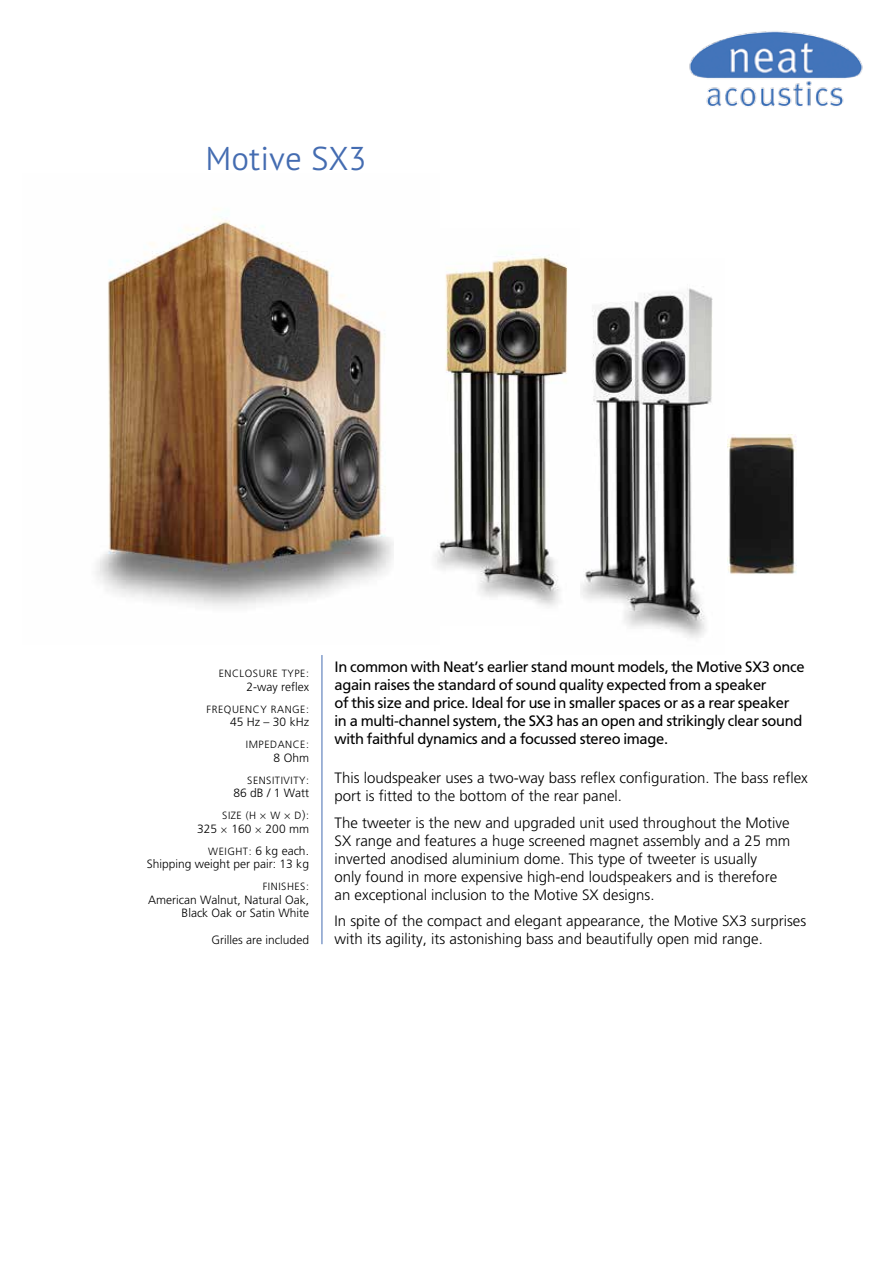
<style>
.page{position:relative;width:893px;height:1263px;background:#fff}
.page>*{position:absolute;margin:0;border:0;box-sizing:border-box;transform-origin:0 0}
.t1{font:300 33px "PT Sans Pro";color:#446cb1}
.t2{font:300 15px/18px "AG Foreigner";color:#000}
.t3{font:15px/18px "Free Set";letter-spacing:-.02em;color:#000}
.t4{font:300 12px/22px "AG Foreigner";color:#000;text-align:right}
.t5{font:300 10.5px "AG Foreigner";letter-spacing:.05em;color:#000}
.s1{font-size:12px}
.s2{font-size:10.5px}
</style>
<div class="page">
<img style="left:581px;top:286px;width:132px;height:352px">
<img style="left:96px;top:217px;width:298px;height:390px">
<hr style="left:322px;top:655px;width:1px;height:289px;background:#446cb1">
<img style="left:435px;top:254px;width:133px;height:353px">
<img style="left:689px;top:31px;width:174px;height:76px">
<img style="left:727px;top:435px;width:69px;height:139px">
<h1 class="t1" style="left:206px;top:137px;width:163px">Motive SX3</h1>
<p class="t5" style="left:219px;top:668px;width:92px">ENCLOSURE TYPE:</p>
<p class="t4" style="left:246px;top:676px;width:64px">2-way reflex</p>
<p class="t5" style="left:207px;top:703px;width:104px">FREQUENCY RANGE:</p>
<p class="t4" style="left:230px;top:711px;width:80px">45 Hz – 30 kHz</p>
<p class="t5" style="left:246px;top:739px;width:65px">IMPEDANCE:</p>
<p class="t4" style="left:274px;top:747px;width:37px">8 Ohm</p>
<p class="t5" style="left:247px;top:774px;width:63px">SENSITIVITY:</p>
<p class="t4" style="left:234px;top:782px;width:77px">86 dB / 1 Watt</p>
<p class="t5" style="left:222px;top:810px;width:36px">SIZE (H</p>
<p class="t5" style="left:270px;top:810px;width:11px">W</p>
<p class="t5" style="left:295px;top:810px;width:16px">D<span class="s1">)</span>:</p>
<p class="t4" style="left:197px;top:818px;width:113px">325 160 200 mm<br><span class="s2">WEIGHT:</span> 6 kg each.</p>
<p class="t4" style="left:147px;top:853px;width:164px">Shipping weight per pair: 13 kg</p>
<p class="t5" style="left:263px;top:881px;width:48px">FINISHES:</p>
<p class="t4" style="left:148px;top:893px;width:162px;line-height:13.5px">American Walnut, Natural Oak,<br>Black Oak or Satin White</p>
<p class="t4" style="left:212px;top:929px;width:99px">Grilles are included</p>
<p class="t3" style="left:334px;top:658px;width:471px">In common with Neat’s earlier stand mount models, the Motive SX3 once again raises the standard of sound quality expected from a speaker<br>of this size and price. Ideal for use in smaller spaces or as a rear speaker in a multi-channel system, the SX3 has an open and strikingly clear sound with faithful dynamics and a focussed stereo image.</p>
<p class="t2" style="left:334px;top:769px;width:475px">This loudspeaker uses a two-way bass reflex configuration. The bass reflex port is fitted to the bottom of the rear panel.</p>
<p class="t2" style="left:334px;top:814px;width:457px">The tweeter is the new and upgraded unit used throughout the Motive SX range and features a huge screened magnet assembly and a 25 mm inverted anodised aluminium dome. This type of tweeter is usually<br>only found in more expensive high-end loudspeakers and is therefore an exceptional inclusion to the Motive SX designs.</p>
<p class="t2" style="left:334px;top:912px;width:473px">In spite of the compact and elegant appearance, the Motive SX3 surprises with its agility, its astonishing bass and beautifully open mid range.</p>
</div>
